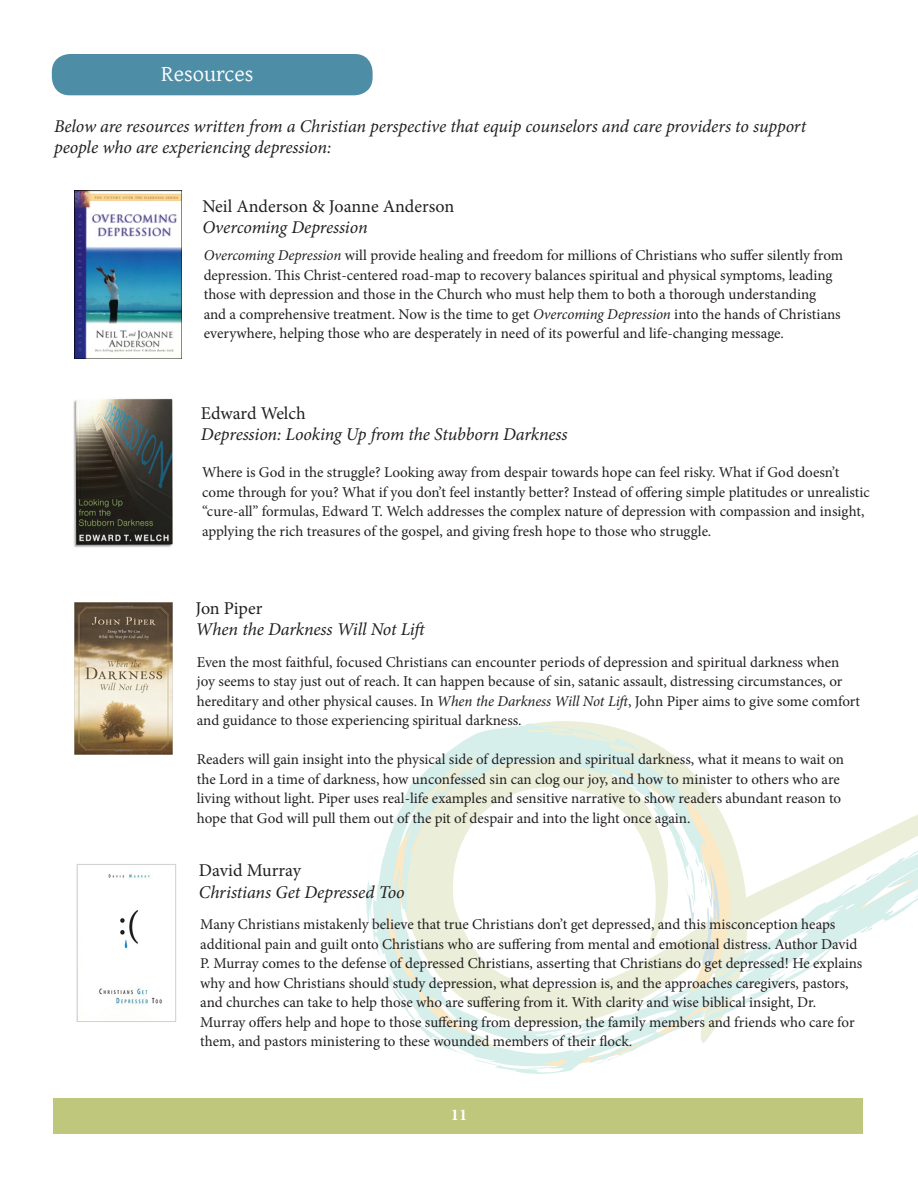
<style>
.page{position:relative;width:918px;height:1188px;background:#fff}
.page>*{position:absolute;margin:0;border:0;box-sizing:border-box;transform-origin:0 0}
.t1{font:22.5px "Gentium";color:#fff}
.t2{font:italic 18px/21.6px "Minion Pro";letter-spacing:-.01em;color:#231f20}
.t3{font:18px "Minion Pro";letter-spacing:-.005em;color:#231f20}
.t4{font:700 16.5px "Minion Pro";color:#fff}
.t5{font:15px/19.5px "Minion Pro";letter-spacing:-.005em;color:#231f20}
.s1{font-style:italic}
</style>
<div class="page">
<svg style="left:366px;top:723px;width:552px;height:351px"></svg>
<svg style="left:700px;top:862px;width:20px;height:112px"></svg>
<svg style="left:686px;top:887px;width:8px;height:41px"></svg>
<svg style="left:865px;top:925px;width:9px;height:7px"></svg>
<svg style="left:902px;top:900px;width:11px;height:7px"></svg>
<svg style="left:864px;top:873px;width:15px;height:8px"></svg>
<div style="left:54px;top:1099px;width:809px;height:35px;background:#bfc77d"></div>
<div style="left:52px;top:54px;width:321px;height:41px;background:#4e8da6;border-radius:18px"></div>
<img style="left:75px;top:603px;width:97px;height:152px">
<img style="left:99px;top:874px;width:63px;height:132px">
<div style="left:77px;top:864px;width:99px;height:158px;border:1px solid #d1d2d4"></div>
<img style="left:73px;top:398px;width:100px;height:149px">
<img style="left:74px;top:190px;width:108px;height:168px">
<p class="t1" style="left:161px;top:57px;width:94px">Resources</p>
<p class="t2" style="left:54px;top:115px;width:754px">Below are resources written from a Christian perspective that equip counselors and care providers to support people who are experiencing depression:</p>
<p class="t3" style="left:202px;top:194px;width:253px">Neil Anderson &amp; Joanne Anderson</p>
<p class="t2" style="left:202px;top:217px;width:167px">Overcoming Depression</p>
<p class="t5" style="left:204px;top:246px;width:641px"><span class="s1">Overcoming Depression</span> will provide healing and freedom for millions of Christians who suffer silently from depression. This Christ-centered road-map to recovery balances spiritual and physical symptoms, leading those with depression and those in the Church who must help them to both a thorough understanding<br>and a comprehensive treatment. Now is the time to get <span class="s1">Overcoming Depression</span> into the hands of Christians everywhere, helping those who are desperately in need of its powerful and life-changing message.</p>
<p class="t3" style="left:201px;top:401px;width:106px">Edward Welch</p>
<p class="t2" style="left:201px;top:424px;width:368px">Depression: Looking Up from the Stubborn Darkness</p>
<p class="t5" style="left:202px;top:463px;width:669px">Where is God in the struggle? Looking away from despair towards hope can feel risky. What if God doesn’t come through for you? What if you don’t feel instantly better? Instead of offering simple platitudes or unrealistic “cure-all” formulas, Edward T. Welch addresses the complex nature of depression with compassion and insight, applying the rich treasures of the gospel, and giving fresh hope to those who struggle.</p>
<p class="t3" style="left:195px;top:596px;width:68px">Jon Piper</p>
<p class="t2" style="left:195px;top:619px;width:234px">When the Darkness Will Not Lift</p>
<p class="t5" style="left:197px;top:652px;width:665px">Even the most faithful, focused Christians can encounter periods of depression and spiritual darkness when joy seems to stay just out of reach. It can happen because of sin, satanic assault, distressing circumstances, or hereditary and other physical causes. In <span class="s1">When the Darkness Will Not Lift</span>, John Piper aims to give some comfort and guidance to those experiencing spiritual darkness.</p>
<p class="t5" style="left:197px;top:750px;width:649px">Readers will gain insight into the physical side of depression and spiritual darkness, what it means to wait on the Lord in a time of darkness, how unconfessed sin can clog our joy, and how to minister to others who are living without light. Piper uses real-life examples and sensitive narrative to show readers abundant reason to hope that God will pull them out of the pit of despair and into the light once again.</p>
<p class="t3" style="left:199px;top:858px;width:104px">David Murray</p>
<p class="t2" style="left:199px;top:881px;width:207px">Christians Get Depressed Too</p>
<p class="t5" style="left:200px;top:915px;width:664px">Many Christians mistakenly believe that true Christians don’t get depressed, and this misconception heaps additional pain and guilt onto Christians who are suffering from mental and emotional distress. Author David P. Murray comes to the defense of depressed Christians, asserting that Christians do get depressed! He explains why and how Christians should study depression, what depression is, and the approaches caregivers, pastors, and churches can take to help those who are suffering from it. With clarity and wise biblical insight, Dr.<br>Murray offers help and hope to those suffering from depression, the family members and friends who care for them, and pastors ministering to these wounded members of their flock.</p>
<p class="t4" style="left:451px;top:1104px;width:18px">11</p>
</div>
